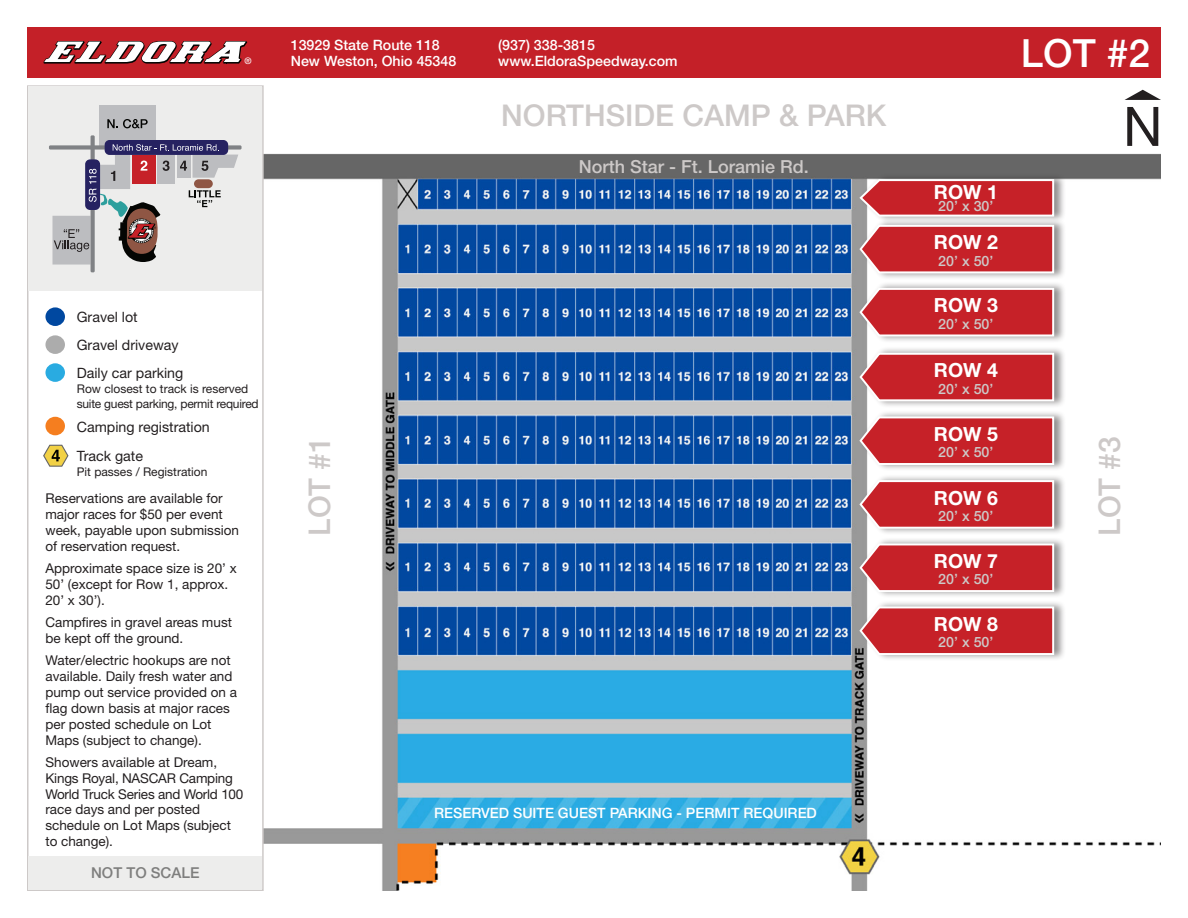
<style>
.page{position:relative;width:1188px;height:918px;background:#fff}
.page>*{position:absolute;margin:0;border:0;box-sizing:border-box;transform-origin:0 0}
.t1{font:500 38.85px "Helvetica Neue";color:#fff}
.t2{font:500 30px "Helvetica Neue";color:#cdc9c8}
.t3{font:700 19.5px "Helvetica Neue";color:#fff}
.t4{font:500 18px "Helvetica Neue";color:#cdc9c8}
.t5{font:500 15px "Helvetica Neue";color:#7e7e7d}
.t6{font:500 14.25px/16.5px "Helvetica Neue";color:#fff}
.t7{font:14.25px/27.9px "Helvetica Neue";color:#231f20}
.t8{font:500 14.25px "Helvetica Neue";color:#cdc9c8}
.t9{font:13.5px/15.9px "Helvetica Neue";color:#231f20}
.t10{font:12px/15px "Helvetica Neue";letter-spacing:-.02em;color:#231f20}
.t11{font:12px "Helvetica Neue";color:#231f20}
.t12{font:500 9px "Helvetica Neue";color:#fff}
</style>
<div class="page">
<img style="left:264px;top:139px;width:897px;height:752px">
<div style="left:27px;top:85px;width:237px;height:806px;background:#fff;border:2px solid #cdc9c8"></div>
<div style="left:28px;top:87px;width:234px;height:204px;background:#ededec"></div>
<div style="left:28px;top:856px;width:234px;height:34px;background:#ededec"></div>
<div style="left:27px;top:27px;width:1134px;height:51px;background:#c42028"></div>
<div style="left:45px;top:307px;width:20px;height:19px;background:#0048a0;border-radius:50%"></div>
<div style="left:45px;top:335px;width:20px;height:19px;background:#acacac;border-radius:50%"></div>
<div style="left:45px;top:363px;width:20px;height:19px;background:#29abe1;border-radius:50%"></div>
<div style="left:45px;top:417px;width:20px;height:18px;background:#f57e1f;border-radius:50%"></div>
<div style="left:859px;top:219px;width:207px;height:61px;background:#231f20;opacity:.5"></div>
<svg style="left:858px;top:224px;width:197px;height:50px;background:#ca4248"></svg>
<div style="left:859px;top:282px;width:207px;height:61px;background:#231f20;opacity:.5"></div>
<svg style="left:858px;top:287px;width:197px;height:50px;background:#ca4248"></svg>
<div style="left:859px;top:410px;width:207px;height:62px;background:#231f20;opacity:.5"></div>
<svg style="left:858px;top:415px;width:197px;height:51px;background:#ca454b"></svg>
<div style="left:859px;top:346px;width:207px;height:62px;background:#231f20;opacity:.5"></div>
<svg style="left:858px;top:352px;width:197px;height:50px;background:#ca4248"></svg>
<div style="left:859px;top:173px;width:207px;height:51px;background:#231f20;opacity:.5"></div>
<svg style="left:858px;top:178px;width:197px;height:40px;background:#c94a4f"></svg>
<div style="left:859px;top:474px;width:207px;height:61px;background:#231f20;opacity:.5"></div>
<svg style="left:858px;top:479px;width:197px;height:51px;background:#ca454b"></svg>
<div style="left:859px;top:537px;width:207px;height:62px;background:#231f20;opacity:.5"></div>
<svg style="left:858px;top:542px;width:197px;height:51px;background:#ca454b"></svg>
<div style="left:859px;top:600px;width:207px;height:62px;background:#231f20;opacity:.5"></div>
<svg style="left:858px;top:605px;width:197px;height:51px;background:#ca454b"></svg>
<svg style="left:43px;top:41px;width:204px;height:23px"></svg>
<svg style="left:43px;top:444px;width:26px;height:23px"></svg>
<div style="left:99px;top:106px;width:57px;height:40px;background:#bcbdc0"></div>
<svg style="left:107px;top:119px;width:41px;height:9px"></svg>
<div style="left:52px;top:216px;width:39px;height:49px;background:#bcbdc0"></div>
<div style="left:49px;top:145px;width:193px;height:5px;background:#808285"></div>
<svg style="left:91px;top:135px;width:4px;height:137px"></svg>
<div style="left:105px;top:140px;width:123px;height:15px;background:#262261;border-radius:5px"></div>
<svg style="left:54px;top:144px;width:184px;height:118px"></svg>
<svg style="left:1125px;top:90px;width:36px;height:10px"></svg>
<svg style="left:1127px;top:107px;width:31px;height:39px"></svg>
<p class="t12" style="left:245px;top:55px;width:9px">®</p>
<p class="t7" style="left:77px;top:303px;width:108px">Gravel lot<br>Gravel driveway<br>Daily car parking</p>
<p class="t10" style="left:77px;top:381px;width:183px">Row closest to track is reserved suite guest parking, permit required</p>
<p class="t7" style="left:77px;top:412px;width:135px">Camping registration</p>
<p class="t7" style="left:77px;top:441px;width:68px">Track gate</p>
<p class="t11" style="left:77px;top:464px;width:132px">Pit passes / Registration</p>
<p class="t9" style="left:45px;top:490px;width:195px">Reservations are available for major races for $50 per event week, payable upon submission of reservation request.</p>
<p class="t9" style="left:45px;top:560px;width:193px">Approximate space size is 20’ x<br>50’ (except for Row 1, approx.<br>20’ x 30’).</p>
<p class="t9" style="left:45px;top:614px;width:188px">Campfires in gravel areas must be kept off the ground.</p>
<p class="t9" style="left:45px;top:652px;width:193px">Water/electric hookups are not available. Daily fresh water and pump out service provided on a flag down basis at major races per posted schedule on Lot<br>Maps (subject to change).</p>
<p class="t9" style="left:45px;top:754px;width:199px">Showers available at Dream,<br>Kings Royal, NASCAR Camping<br>World Truck Series and World 100 race days and per posted schedule on Lot Maps (subject to change).</p>
<p class="t5" style="left:91px;top:864px;width:110px">NOT TO SCALE</p>
<p class="t6" style="left:291px;top:36px;width:167px">13929 State Route 118<br>New Weston, Ohio 45348</p>
<p class="t6" style="left:498px;top:36px;width:181px">(937) 338-3815 www.EldoraSpeedway.com</p>
<h2 class="t2" style="left:501px;top:97px;width:387px">NORTHSIDE CAMP &amp; PARK</h2>
<h3 class="t4" style="left:579px;top:156px;width:232px">North Star - Ft. Loramie Rd.</h3>
<h1 class="t1" style="left:1021px;top:30px;width:131px">LOT #2</h1>
<h3 class="t3" style="left:934px;top:180px;width:65px">ROW 1</h3>
<p class="t8" style="left:938px;top:198px;width:57px">20’ x 30’</p>
<h3 class="t3" style="left:934px;top:230px;width:65px">ROW 2</h3>
<p class="t8" style="left:938px;top:252px;width:57px">20’ x 50’</p>
<h3 class="t3" style="left:934px;top:293px;width:65px">ROW 3</h3>
<p class="t8" style="left:938px;top:315px;width:57px">20’ x 50’</p>
<h3 class="t3" style="left:934px;top:358px;width:65px">ROW 4</h3>
<p class="t8" style="left:938px;top:380px;width:57px">20’ x 50’</p>
<h3 class="t3" style="left:934px;top:422px;width:65px">ROW 5</h3>
<p class="t8" style="left:938px;top:444px;width:57px">20’ x 50’</p>
<h2 class="t2" style="left:301px;top:536px;width:101px;rotate:-90deg">LOT #1</h2>
<h2 class="t2" style="left:1092px;top:536px;width:101px;rotate:-90deg">LOT #3</h2>
<h3 class="t3" style="left:934px;top:485px;width:65px">ROW 6</h3>
<p class="t8" style="left:938px;top:507px;width:57px">20’ x 50’</p>
<h3 class="t3" style="left:934px;top:549px;width:65px">ROW 7</h3>
<p class="t8" style="left:938px;top:571px;width:57px">20’ x 50’</p>
<h3 class="t3" style="left:934px;top:612px;width:65px">ROW 8</h3>
<p class="t8" style="left:938px;top:634px;width:57px">20’ x 50’</p>
<p class="t6" style="left:434px;top:804px;width:384px">RESERVED SUITE GUEST PARKING - PERMIT REQUIRED</p>
</div>
